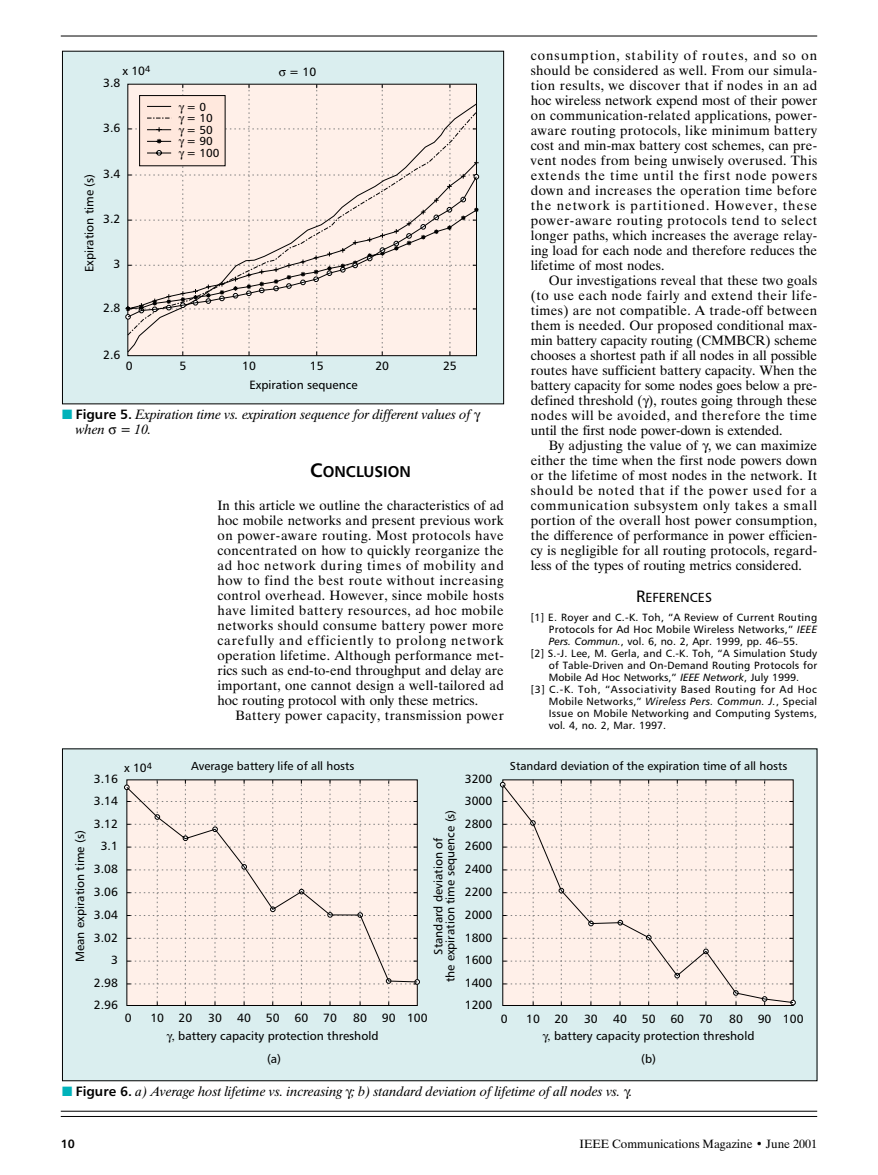
<style>
.page{position:relative;width:878px;height:1175px;background:#fff}
.page>*{position:absolute;margin:0;border:0;box-sizing:border-box;transform-origin:0 0}
.t1{font:15.6px "Humanist 777 BT Bold B";color:#000}
.t2{font:13.5px/15px "Dutch 801 BT";color:#000;text-align:justify}
.t3{font:italic 13.5px/15px "Dutch 801 BT";color:#000}
.t4{font:13.5px "Dutch 801 BT";letter-spacing:.03em;color:#000}
.t5{font:13.2px "Humanist 777 BT Roman B";color:#000}
.t6{font:12px/21.6px "Humanist 777 BT Roman B";color:#000}
.t7{font:12px "Dutch 801 BT";color:#000}
.t8{font:12px "Humanist 777 BT Bold B";color:#000}
.t9{font:11.7px/11.7px "Humanist 777 BT Roman B";color:#000}
.t10{font:10.5px "Humanist 777 BT Roman B";letter-spacing:.025em;color:#000}
.t11{font:10.5px "Humanist 777 BT Roman B";color:#000}
.t12{font:10.5px "Humanist 777 BT Roman B";letter-spacing:.06em;color:#000}
.s1{color:#00b2ba}
.s2{font-family:"Humanist 777 BT Bold B";font-style:normal}
.s3{font-size:19.5px}
.s4{font-size:16.5px}
.s5{font-family:"Humanist 777 BT Italic B"}
</style>
<div class="page">
<hr style="left:61px;top:36px;width:756px;height:1px;background:#000">
<hr style="left:61px;top:1116px;width:756px;height:1px;background:#000">
<hr style="left:61px;top:1110px;width:756px;height:1px;background:#000">
<div style="left:62px;top:749px;width:755px;height:331px;background:#daeeef"></div>
<svg style="left:500px;top:780px;width:295px;height:225px;background:#cec6c1"></svg>
<svg style="left:124px;top:780px;width:294px;height:225px"></svg>
<svg style="left:126px;top:783px;width:667px;height:220px;background:#f4eae4"></svg>
<div style="left:62px;top:51px;width:441px;height:353px;background:#daeeef"></div>
<div style="left:62px;top:51px;width:442px;height:353px;border:1px solid #000"></div>
<svg style="left:125px;top:84px;width:354px;height:271px;background:#f2e3dd"></svg>
<p class="t6" style="left:122px;top:61px;width:29px">x 10<sup>4</sup></p>
<p class="t6" style="left:289px;top:63px;width:29px">= 10</p>
<p class="t6" style="left:103px;top:74px;width:19px">3.8</p>
<p class="t6" style="left:103px;top:118px;width:19px">3.6</p>
<p class="t6" style="left:103px;top:164px;width:19px">3.4</p>
<p class="t6" style="left:80px;top:272px;width:100px;rotate:-90deg">Expiration time (s)</p>
<p class="t6" style="left:103px;top:210px;width:19px">3.2</p>
<p class="t6" style="left:113px;top:255px;width:8px">3</p>
<p class="t6" style="left:103px;top:298px;width:19px">2.8</p>
<p class="t6" style="left:103px;top:345px;width:19px">2.6</p>
<p class="t9" style="left:186px;top:102px;width:35px">= 0<br>= 10 = 50 = 90 = 100</p>
<p class="t6" style="left:126px;top:357px;width:8px">0</p>
<p class="t6" style="left:179px;top:357px;width:8px">5</p>
<p class="t6" style="left:242px;top:357px;width:15px">10</p>
<p class="t6" style="left:310px;top:357px;width:15px">15</p>
<p class="t6" style="left:375px;top:357px;width:15px">20</p>
<p class="t6" style="left:443px;top:357px;width:15px">25</p>
<p class="t6" style="left:249px;top:375px;width:110px">Expiration sequence</p>
<p class="t3" style="left:76px;top:408px;width:396px;text-indent:-14px"><span class="s1">■</span> <span class="s2">Figure 5.</span> Expiration time vs. expiration sequence for different values of when ▲ = 10.</p>
<p class="t1" style="left:310px;top:465px;width:102px"><span class="s3">C</span>ONCLUSION</p>
<p class="t2" style="left:217px;top:499px;width:288px">In this article we outline the characteristics of ad hoc mobile networks and present previous work on power-aware routing. Most protocols have concentrated on how to quickly reorganize the ad hoc network during times of mobility and how to find the best route without increasing control overhead. However, since mobile hosts have limited battery resources, ad hoc mobile networks should consume battery power more carefully and efficiently to prolong network operation lifetime. Although performance met&shy;rics such as end-to-end throughput and delay are important, one cannot design a well-tailored ad hoc routing protocol with only these metrics.</p>
<p class="t4" style="left:235px;top:710px;width:270px">Battery power capacity, transmission power</p>
<p class="t2" style="left:531px;top:49px;width:288px">consumption, stability of routes, and so on should be considered as well. From our simula&shy;tion results, we discover that if nodes in an ad hoc wireless network expend most of their power on communication-related applications, power&shy;aware routing protocols, like minimum battery cost and min-max battery cost schemes, can pre&shy;vent nodes from being unwisely overused. This extends the time until the first node powers down and increases the operation time before the network is partitioned. However, these power-aware routing protocols tend to select longer paths, which increases the average relay&shy;ing load for each node and therefore reduces the lifetime of most nodes.</p>
<p class="t2" style="left:531px;top:274px;width:288px;text-indent:18px">Our investigations reveal that these two goals (to use each node fairly and extend their life&shy;times) are not compatible. A trade-off between them is needed. Our proposed conditional max&shy;min battery capacity routing (CMMBCR) scheme chooses a shortest path if all nodes in all possible routes have sufficient battery capacity. When the battery capacity for some nodes goes below a pre&shy;defined threshold ( ), routes going through these nodes will be avoided, and therefore the time until the first node power-down is extended.</p>
<p class="t2" style="left:531px;top:439px;width:288px;text-indent:18px">By adjusting the value of , we can maximize either the time when the first node powers down or the lifetime of most nodes in the network. It should be noted that if the power used for a communication subsystem only takes a small portion of the overall host power consumption, the difference of performance in power efficien&shy;cy is negligible for all routing protocols, regard&shy;less of the types of routing metrics considered.</p>
<p class="t5" style="left:636px;top:592px;width:77px"><span class="s4">R</span>EFERENCES</p>
<p class="t10" style="left:531px;top:614px;width:288px">[1] E. Royer and C.-K. Toh, “A Review of Current Routing</p>
<p class="t10" style="left:549px;top:626px;width:270px">Protocols for Ad Hoc Mobile Wireless Networks,” <span class="s5">IEEE</span></p>
<p class="t11" style="left:549px;top:638px;width:251px"><span class="s5">Pers. Commun.</span>, vol. 6, no. 2, Apr. 1999, pp. 46–55.</p>
<p class="t10" style="left:531px;top:650px;width:288px">[2] S.-J. Lee, M. Gerla, and C.-K. Toh, “A Simulation Study</p>
<p class="t10" style="left:549px;top:662px;width:270px">of Table-Driven and On-Demand Routing Protocols for</p>
<p class="t11" style="left:549px;top:674px;width:252px">Mobile Ad Hoc Networks,” <span class="s5">IEEE Network</span>, July 1999.</p>
<p class="t12" style="left:531px;top:686px;width:288px">[3] C.-K. Toh, “Associativity Based Routing for Ad Hoc</p>
<p class="t10" style="left:549px;top:698px;width:270px">Mobile Networks,” <span class="s5">Wireless Pers. Commun. J.</span>, Special</p>
<p class="t10" style="left:549px;top:710px;width:270px">Issue on Mobile Networking and Computing Systems,</p>
<p class="t11" style="left:549px;top:722px;width:119px">vol. 4, no. 2, Mar. 1997.</p>
<p class="t6" style="left:124px;top:758px;width:29px">x 10<sup>4</sup></p>
<p class="t9" style="left:191px;top:761px;width:164px">Average battery life of all hosts</p>
<p class="t9" style="left:510px;top:761px;width:279px">Standard deviation of the expiration time of all hosts</p>
<p class="t6" style="left:94px;top:769px;width:26px">3.16</p>
<p class="t6" style="left:465px;top:769px;width:29px">3200</p>
<p class="t6" style="left:94px;top:791px;width:26px">3.14</p>
<p class="t6" style="left:465px;top:791px;width:29px">3000</p>
<p class="t6" style="left:94px;top:813px;width:26px">3.12</p>
<p class="t6" style="left:71px;top:962px;width:133px;rotate:-90deg">Mean expiration time (s)</p>
<p class="t6" style="left:101px;top:836px;width:19px">3.1</p>
<p class="t6" style="left:94px;top:859px;width:26px">3.08</p>
<p class="t6" style="left:94px;top:882px;width:26px">3.06</p>
<p class="t6" style="left:94px;top:905px;width:26px">3.04</p>
<p class="t6" style="left:94px;top:927px;width:26px">3.02</p>
<p class="t6" style="left:111px;top:950px;width:8px">3</p>
<p class="t6" style="left:94px;top:973px;width:26px">2.98<br>2.96</p>
<p class="t6" style="left:433px;top:982px;width:174px;line-height:12px;text-align:center;rotate:-90deg">Standard deviation of<br>the expiration time sequence (s)</p>
<p class="t6" style="left:465px;top:813px;width:29px">2800</p>
<p class="t6" style="left:465px;top:836px;width:29px">2600</p>
<p class="t6" style="left:465px;top:859px;width:29px">2400</p>
<p class="t6" style="left:465px;top:882px;width:29px">2200</p>
<p class="t6" style="left:465px;top:905px;width:29px">2000</p>
<p class="t6" style="left:465px;top:927px;width:29px">1800</p>
<p class="t6" style="left:465px;top:950px;width:29px">1600</p>
<p class="t6" style="left:465px;top:973px;width:29px">1400<br>1200</p>
<p class="t6" style="left:125px;top:1008px;width:8px">0</p>
<p class="t6" style="left:150px;top:1008px;width:15px">10</p>
<p class="t6" style="left:178px;top:1008px;width:15px">20</p>
<p class="t6" style="left:208px;top:1008px;width:15px">30</p>
<p class="t6" style="left:237px;top:1008px;width:101px">40 50 60 70</p>
<p class="t6" style="left:353px;top:1008px;width:76px">80 90 100</p>
<p class="t6" style="left:501px;top:1009px;width:8px">0</p>
<p class="t6" style="left:526px;top:1009px;width:15px">10</p>
<p class="t6" style="left:178px;top:1026px;width:202px">battery capacity protection threshold</p>
<p class="t6" style="left:554px;top:1009px;width:15px">20</p>
<p class="t6" style="left:584px;top:1009px;width:15px">30</p>
<p class="t6" style="left:613px;top:1009px;width:101px">40 50 60 70</p>
<p class="t6" style="left:729px;top:1009px;width:76px">80 90 100</p>
<p class="t6" style="left:554px;top:1026px;width:202px">battery capacity protection threshold</p>
<p class="t6" style="left:267px;top:1049px;width:16px">(a)</p>
<p class="t6" style="left:641px;top:1049px;width:16px">(b)</p>
<p class="t3" style="left:62px;top:1085px;width:572px"><span class="s1">■</span> <span class="s2">Figure 6.</span> a) Average host lifetime vs. increasing ; b) standard deviation of lifetime of all nodes vs. .</p>
<p class="t8" style="left:61px;top:1139px;width:16px">10</p>
<p class="t7" style="left:579px;top:1139px;width:239px">IEEE Communications Magazine • June 2001</p>
</div>
